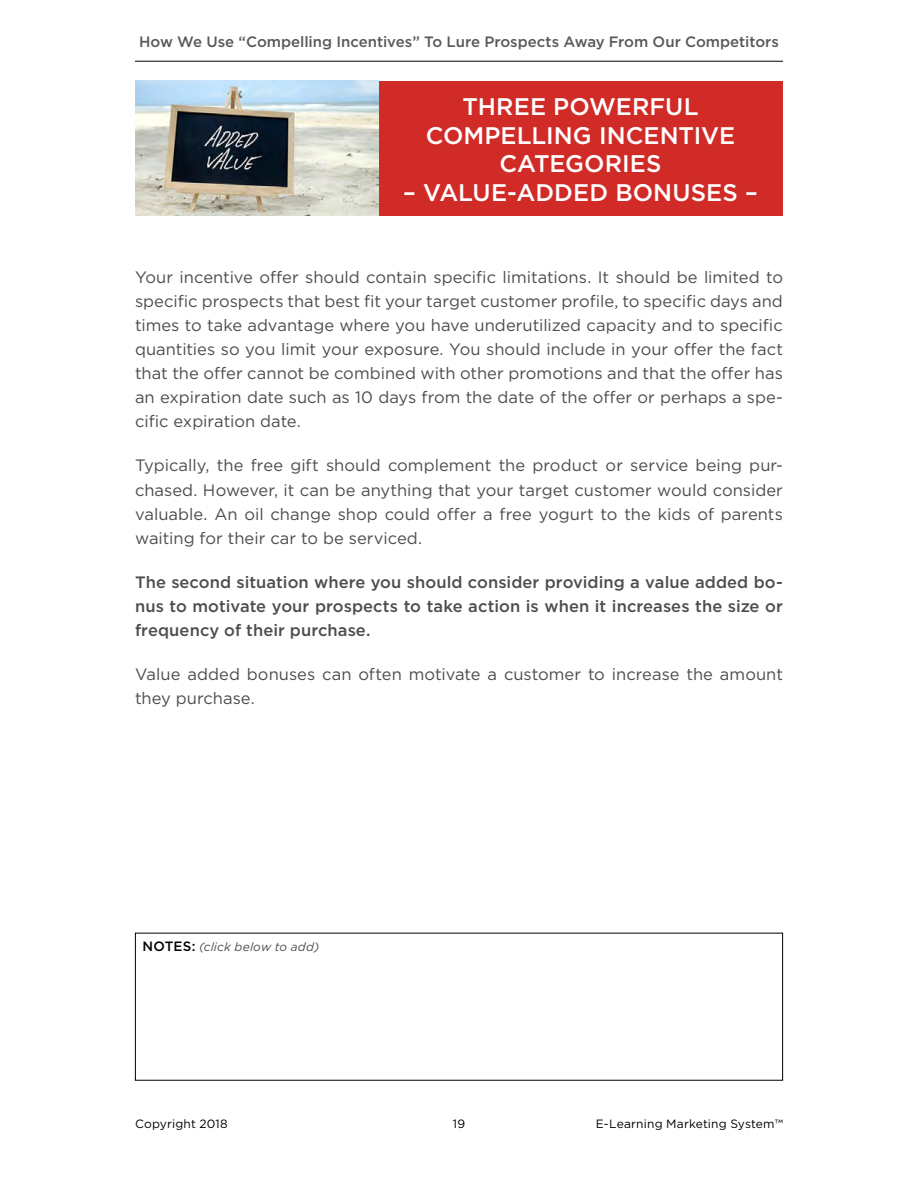
<style>
.page{position:relative;width:918px;height:1188px;background:#fff}
.page>*{position:absolute;margin:0;border:0;box-sizing:border-box;transform-origin:0 0}
.t1{font:500 24px/28.8px "Gotham";letter-spacing:.005em;color:#fff;text-align:center}
.t2{font:16.5px/24px "Gotham";color:#4d4d4f;text-align:justify}
.t3{font:500 16.5px/24px "Gotham";letter-spacing:.005em;color:#4d4d4f;text-align:justify}
.t4{font:500 15px "Gotham";letter-spacing:-.005em;color:#58595b}
.t5{font:12px "Gotham";letter-spacing:.015em;color:#000}
.t6{font:italic 12px "Gotham";letter-spacing:.015em;color:#4d4d4f}
.s1{font-weight:500;font-style:normal;font-size:13.5px;color:#000}
</style>
<div class="page">
<hr style="left:135px;top:61px;width:648px;height:1px;background:#000">
<div style="left:135px;top:81px;width:648px;height:135px;background:#d12b27"></div>
<img style="left:135px;top:81px;width:243px;height:135px">
<p class="t4" style="left:139px;top:32px;width:641px">How We Use “Compelling Incentives” To Lure Prospects Away From Our Competitors</p>
<h1 class="t1" style="left:426px;top:92px;width:311px">THREE POWERFUL<br>COMPELLING INCENTIVE<br>CATEGORIES</h1>
<h1 class="t1" style="left:403px;top:178px;width:356px">– VALUE-ADDED BONUSES –</h1>
<p class="t2" style="left:135px;top:265px;width:650px">Your incentive offer should contain specific limitations. It should be limited to specific prospects that best fit your target customer profile, to specific days and times to take advantage where you have underutilized capacity and to specific quantities so you limit your exposure. You should include in your offer the fact that the offer cannot be combined with other promotions and that the offer has an expiration date such as 10 days from the date of the offer or perhaps a spe&shy;cific expiration date.</p>
<p class="t2" style="left:135px;top:453px;width:650px">Typically, the free gift should complement the product or service being pur&shy;chased. However, it can be anything that your target customer would consider valuable. An oil change shop could offer a free yogurt to the kids of parents waiting for their car to be serviced.</p>
<p class="t3" style="left:135px;top:570px;width:650px">The second situation where you should consider providing a value added bo&shy;nus to motivate your prospects to take action is when it increases the size or frequency of their purchase.</p>
<p class="t2" style="left:135px;top:662px;width:650px">Value added bonuses can often motivate a customer to increase the amount they purchase.</p>
<p class="t6" style="left:142px;top:939px;width:178px"><span class="s1">NOTES:</span> (click below to add)</p>
<p class="t5" style="left:135px;top:1116px;width:94px">Copyright 2018</p>
<p class="t5" style="left:453px;top:1116px;width:14px">19</p>
<p class="t5" style="left:596px;top:1116px;width:189px">E-Learning Marketing System™</p>
</div>
